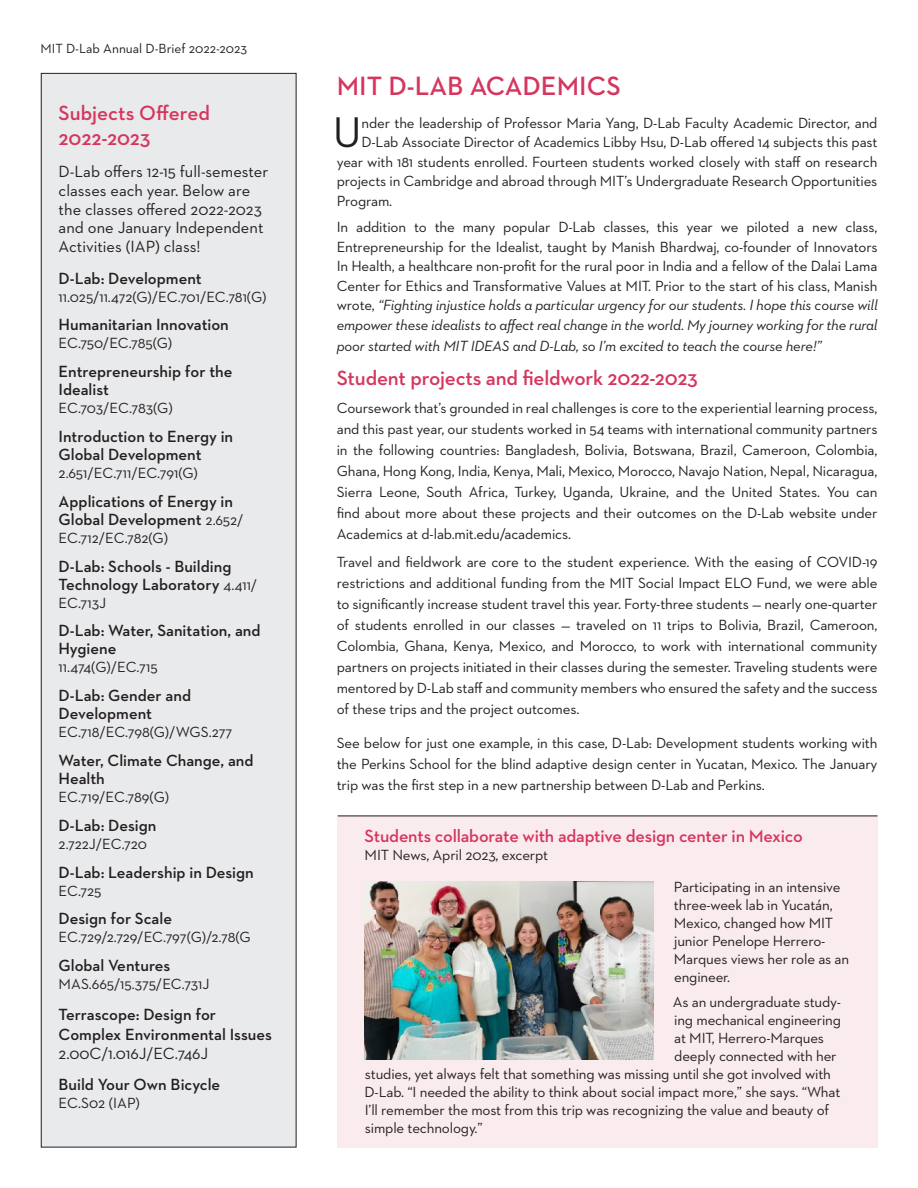
<style>
.page{position:relative;width:918px;height:1188px;background:#fff}
.page>*{position:absolute;margin:0;border:0;box-sizing:border-box;transform-origin:0 0}
.Dropcap{font:43.65px "Neutraface 2 Text";color:#231f20}
.t1{font:600 27px "Neutraface 2 Text";color:#d6365e}
.Dropcap-2{font:600 21px "Neutraface 2 Text";letter-spacing:-.01em;color:#d6365e}
.Bullet_2{font:600 18px "Neutraface 2 Text";letter-spacing:-.01em;color:#d6365e}
.Bullet_2-2{font:600 16.5px/18px "Neutraface 2 Text";color:#231f20}
.Bullet_2-3{font:16.5px/18.8px "Neutraface 2 Text";color:#231f20}
.Dropcap-3{font:15px/21px "Neutraface 2 Text";letter-spacing:-.01em;color:#231f20;text-align:justify}
.Bullet_2-4{font:15px/18px "Neutraface 2 Text";letter-spacing:-.01em;color:#231f20}
.Dropcap-4{font:italic 15px "Neutraface 2 Text";letter-spacing:-.01em;color:#231f20}
.Bullet_2-5{font:13.5px "Neutraface 2 Text";color:#231f20}
.s1{font-weight:400;font-size:15px}
.s2{font-weight:400}
.s3{font-style:italic}
</style>
<div class="page">
<div style="left:41px;top:73px;width:255px;height:1074px;background:#e9eaeb"></div>
<div style="left:337px;top:815px;width:541px;height:333px;background:#faebef"></div>
<hr style="left:338px;top:816px;width:540px;height:1px;background:#231f20">
<img style="left:364px;top:881px;width:290px;height:179px">
<p class="Bullet_2-5" style="left:40px;top:40px;width:208px">MIT D-Lab Annual D-Brief 2022-2023</p>
<p class="Dropcap-2" style="left:59px;top:99px;width:153px">Subjects Offered</p>
<p class="Dropcap-2" style="left:59px;top:124px;width:93px">2022-2023</p>
<p class="Bullet_2-3" style="left:59px;top:162px;width:211px">D-Lab offers 12-15 full-semester classes each year. Below are the classes offered 2022-2023 and one January Independent<br>Activities (IAP) class!</p>
<p class="Bullet_2-2" style="left:59px;top:269px;width:145px">D-Lab: Development</p>
<p class="Bullet_2-4" style="left:59px;top:287px;width:209px">11.025/11.472(G)/EC.701/EC.781(G)</p>
<p class="Bullet_2-2" style="left:59px;top:316px;width:172px">Humanitarian Innovation</p>
<p class="Bullet_2-4" style="left:59px;top:334px;width:115px">EC.750/EC.785(G)</p>
<p class="Bullet_2-2" style="left:59px;top:362px;width:175px">Entrepreneurship for the<br>Idealist</p>
<p class="Bullet_2-4" style="left:59px;top:399px;width:116px">EC.703/EC.783(G)</p>
<p class="Bullet_2-2" style="left:59px;top:427px;width:176px">Introduction to Energy in<br>Global Development</p>
<p class="Bullet_2-4" style="left:59px;top:464px;width:141px">2.651/EC.711/EC.791(G)</p>
<p class="Bullet_2-2" style="left:59px;top:492px;width:187px">Applications of Energy in<br>Global Development <span class="s1">2.652/</span></p>
<p class="Bullet_2-4" style="left:59px;top:529px;width:111px">EC.712/EC.782(G)</p>
<p class="Bullet_2-2" style="left:59px;top:557px;width:200px">D-Lab: Schools - Building<br>Technology Laboratory <span class="s1">4.411/</span></p>
<p class="Bullet_2-4" style="left:59px;top:593px;width:49px">EC.713J</p>
<p class="Bullet_2-2" style="left:59px;top:622px;width:204px">D-Lab: Water, Sanitation, and<br>Hygiene</p>
<p class="Bullet_2-4" style="left:59px;top:658px;width:100px">11.474(G)/EC.715</p>
<p class="Bullet_2-2" style="left:59px;top:686px;width:134px">D-Lab: Gender and<br>Development</p>
<p class="Bullet_2-4" style="left:59px;top:723px;width:175px">EC.718/EC.798(G)/WGS.277</p>
<p class="Bullet_2-2" style="left:59px;top:751px;width:196px">Water, Climate Change, and<br>Health</p>
<p class="Bullet_2-4" style="left:59px;top:788px;width:112px">EC.719/EC.789(G)</p>
<p class="Bullet_2-2" style="left:59px;top:816px;width:99px">D-Lab: Design</p>
<p class="Bullet_2-4" style="left:59px;top:835px;width:90px">2.722J/EC.720</p>
<p class="Bullet_2-2" style="left:59px;top:863px;width:197px">D-Lab: Leadership in Design</p>
<p class="Bullet_2-4" style="left:59px;top:881px;width:44px">EC.725</p>
<p class="Bullet_2-2" style="left:59px;top:910px;width:115px">Design for Scale</p>
<p class="Bullet_2-4" style="left:59px;top:928px;width:194px">EC.729/2.729/EC.797(G)/2.78(G</p>
<p class="Bullet_2-2" style="left:59px;top:956px;width:113px">Global Ventures</p>
<p class="Bullet_2-4" style="left:59px;top:975px;width:153px">MAS.665/15.375/EC.731J</p>
<p class="Bullet_2-2" style="left:59px;top:1004px;width:215px;line-height:19.8px">Terrascope: Design for<br>Complex Environmental Issues<br><span class="s2">2.00C/1.016J/EC.746J</span></p>
<p class="Bullet_2-2" style="left:59px;top:1075px;width:163px">Build Your Own Bicycle</p>
<p class="Bullet_2-4" style="left:59px;top:1094px;width:83px">EC.S02 (IAP)</p>
<p class="t1" style="left:337px;top:69px;width:286px">MIT D-LAB ACADEMICS</p>
<p class="Dropcap" style="left:333px;top:105px;width:30px">U</p>
<p class="Dropcap-3" style="left:361px;top:112px;width:518px">nder the leadership of Professor Maria Yang, D-Lab Faculty Academic Director, and</p>
<p class="Dropcap-3" style="left:361px;top:132px;width:518px">D-Lab Associate Director of Academics Libby Hsu, D-Lab offered 14 subjects this past</p>
<p class="Dropcap-3" style="left:337px;top:151px;width:542px">year with 181 students enrolled. Fourteen students worked closely with staff on research</p>
<p class="Dropcap-3" style="left:337px;top:171px;width:542px">projects in Cambridge and abroad through MIT’s Undergraduate Research Opportunities</p>
<p class="Dropcap-3" style="left:337px;top:190px;width:57px">Program.</p>
<p class="Dropcap-3" style="left:337px;top:217px;width:542px;line-height:19.5px">In addition to the many popular D-Lab classes, this year we piloted a new class, Entrepreneurship for the Idealist, taught by Manish Bhardwaj, co-founder of Innovators In Health, a healthcare non-profit for the rural poor in India and a fellow of the Dalai Lama Center for Ethics and Transformative Values at MIT. Prior to the start of his class, Manish wrote, <span class="s3">“Fighting injustice holds a particular urgency for our students. I hope this course will empower these idealists to affect real change in the world. My journey working for the rural</span></p>
<p class="Dropcap-4" style="left:337px;top:336px;width:486px">poor started with MIT IDEAS and D-Lab, so I’m excited to teach the course here!”</p>
<p class="Dropcap-2" style="left:337px;top:365px;width:363px">Student projects and fieldwork 2022-2023</p>
<p class="Dropcap-3" style="left:337px;top:397px;width:542px">Coursework that’s grounded in real challenges is core to the experiential learning process, and this past year, our students worked in 54 teams with international community partners in the following countries: Bangladesh, Bolivia, Botswana, Brazil, Cameroon, Colombia, Ghana, Hong Kong, India, Kenya, Mali, Mexico, Morocco, Navajo Nation, Nepal, Nicaragua, Sierra Leone, South Africa, Turkey, Uganda, Ukraine, and the United States. You can find about more about these projects and their outcomes on the D-Lab website under Academics at d-lab.mit.edu/academics.</p>
<p class="Dropcap-3" style="left:337px;top:551px;width:542px">Travel and fieldwork are core to the student experience. With the easing of COVID-19 restrictions and additional funding from the MIT Social Impact ELO Fund, we were able to significantly increase student travel this year. Forty-three students — nearly one-quarter of students enrolled in our classes — traveled on 11 trips to Bolivia, Brazil, Cameroon, Colombia, Ghana, Kenya, Mexico, and Morocco, to work with international community partners on projects initiated in their classes during the semester. Traveling students were mentored by D-Lab staff and community members who ensured the safety and the success of these trips and the project outcomes.</p>
<p class="Dropcap-3" style="left:337px;top:732px;width:542px">See below for just one example, in this case, D-Lab: Development students working with the Perkins School for the blind adaptive design center in Yucatan, Mexico. The January trip was the first step in a new partnership between D-Lab and Perkins.</p>
<p class="Bullet_2" style="left:365px;top:825px;width:440px">Students collaborate with adaptive design center in Mexico</p>
<p class="Bullet_2-4" style="left:365px;top:846px;width:185px">MIT News, April 2023, excerpt</p>
<p class="Bullet_2-4" style="left:674px;top:878px;width:177px">Participating in an intensive three-week lab in Yucatán,<br>Mexico, changed how MIT junior Penelope Herrero-<br>Marques views her role as an engineer.</p>
<p class="Bullet_2-4" style="left:673px;top:992px;width:169px">As an undergraduate study-</p>
<p class="Bullet_2-4" style="left:674px;top:1010px;width:168px">ing mechanical engineering</p>
<p class="Bullet_2-4" style="left:674px;top:1028px;width:151px">at MIT, Herrero-Marques</p>
<p class="Bullet_2-4" style="left:674px;top:1046px;width:164px">deeply connected with her</p>
<p class="Bullet_2-4" style="left:365px;top:1064px;width:467px">studies, yet always felt that something was missing until she got involved with</p>
<p class="Bullet_2-4" style="left:365px;top:1082px;width:477px">D-Lab. “I needed the ability to think about social impact more,” she says. “What</p>
<p class="Bullet_2-4" style="left:365px;top:1100px;width:466px">I’ll remember the most from this trip was recognizing the value and beauty of</p>
<p class="Bullet_2-4" style="left:365px;top:1118px;width:119px">simple technology.”</p>
</div>
